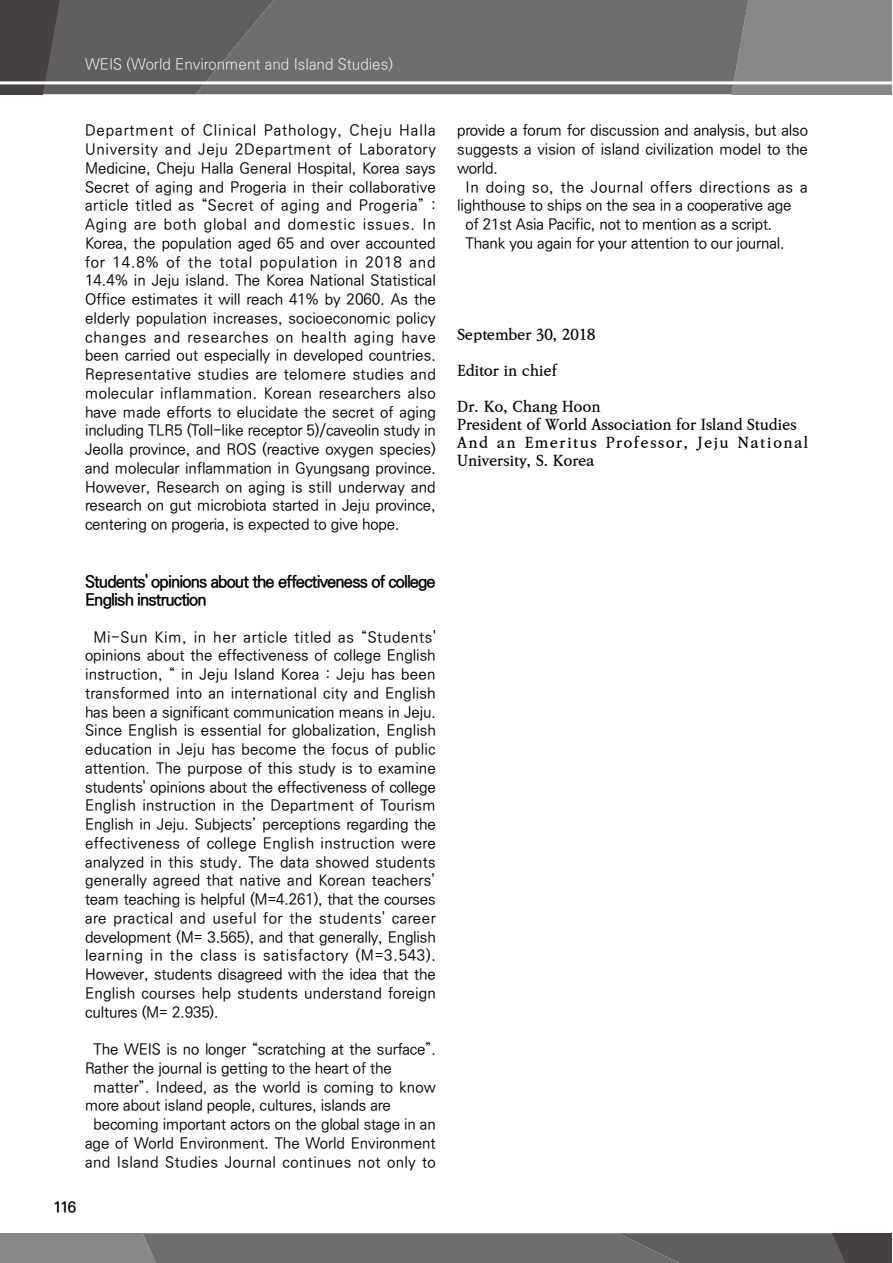
<style>
.page{position:relative;width:893px;height:1263px;background:#fff}
.page>*{position:absolute;margin:0;border:0;box-sizing:border-box;transform-origin:0 0}
.t1{font:700 16.5px/18.8px "Ko Pub Dotum";letter-spacing:-.05em;color:#000}
.t2{font:500 15px/18.8px "Ko Pub Dotum";letter-spacing:-.01em;color:#000;text-align:justify}
.t3{font:700 15px/18px "Ko Pub Batang";letter-spacing:-.01em;color:#000}
.t4{font:500 15px "Ko Pub Dotum";letter-spacing:.025em;color:#000}
.t5{font:500 15px "Ko Pub Dotum";letter-spacing:.01em;color:#000}
.t6{font:500 15px "Ko Pub Dotum";letter-spacing:.04em;color:#000}
.t7{font:300 15px "Ko Pub Dotum";color:#efefef}
.t8{font:700 15px "Ko Pub Dotum";color:#000}
</style>
<div class="page">
<div style="left:748px;top:0;width:144px;height:94px;background:#878787"></div>
<div style="left:274px;top:0;width:474px;height:94px;background:#6f6e6e"></div>
<svg style="left:0;top:0;width:274px;height:94px;background:#5d5b5b"></svg>
<hr style="left:0;top:81px;width:893px;height:3px;background:#fff">
<svg style="left:0;top:1233px;width:892px;height:30px;background:#6e6d6d"></svg>
<p class="t7" style="left:85px;top:57px;width:309px">WEIS (World Environment and Island Studies)</p>
<p class="t2" style="left:85px;top:122px;width:352px">Department of Clinical Pathology, Cheju Halla University and Jeju 2Department of Laboratory Medicine, Cheju Halla General Hospital, Korea says Secret of aging and Progeria in their collaborative article titled as “Secret of aging and Progeria” :<br>Aging are both global and domestic issues. In Korea, the population aged 65 and over accounted for 14.8% of the total population in 2018 and 14.4% in Jeju island. The Korea National Statistical Office estimates it will reach 41% by 2060. As the elderly population increases, socioeconomic policy changes and researches on health aging have been carried out especially in developed countries.<br>Representative studies are telomere studies and molecular inflammation. Korean researchers also have made efforts to elucidate the secret of aging including TLR5 (Toll-like receptor 5)/caveolin study in Jeolla province, and ROS (reactive oxygen species) and molecular inflammation in Gyungsang province.<br>However, Research on aging is still underway and research on gut microbiota started in Jeju province, centering on progeria, is expected to give hope.</p>
<p class="t1" style="left:85px;top:573px;width:352px">Students' opinions about the effectiveness of college<br>English instruction</p>
<p class="t2" style="left:85px;top:628px;width:352px;text-indent:9px">Mi-Sun Kim, in her article titled as “Students' opinions about the effectiveness of college English instruction, “ in Jeju Island Korea : Jeju has been transformed into an international city and English has been a significant communication means in Jeju.<br>Since English is essential for globalization, English education in Jeju has become the focus of public attention. The purpose of this study is to examine students' opinions about the effectiveness of college English instruction in the Department of Tourism English in Jeju. Subjects’ perceptions regarding the effectiveness of college English instruction were analyzed in this study. The data showed students generally agreed that native and Korean teachers’ team teaching is helpful (M=4.261), that the courses are practical and useful for the students' career development (M= 3.565), and that generally, English learning in the class is satisfactory (M=3.543).<br>However, students disagreed with the idea that the English courses help students understand foreign cultures (M= 2.935).</p>
<p class="t2" style="left:94px;top:1040px;width:344px">The WEIS is no longer “scratching at the surface”.</p>
<p class="t2" style="left:85px;top:1059px;width:308px">Rather the journal is getting to the heart of the</p>
<p class="t5" style="left:94px;top:1079px;width:344px">matter”. Indeed, as the world is coming to know</p>
<p class="t2" style="left:85px;top:1097px;width:307px">more about island people, cultures, islands are</p>
<p class="t2" style="left:94px;top:1115px;width:344px">becoming important actors on the global stage in an</p>
<p class="t2" style="left:85px;top:1134px;width:352px">age of World Environment. The World Environment</p>
<p class="t4" style="left:85px;top:1154px;width:352px">and Island Studies Journal continues not only to</p>
<p class="t8" style="left:54px;top:1199px;width:24px">116</p>
<p class="t2" style="left:457px;top:122px;width:352px">provide a forum for discussion and analysis, but also</p>
<p class="t2" style="left:457px;top:140px;width:352px">suggests a vision of island civilization model to the</p>
<p class="t2" style="left:457px;top:159px;width:42px">world.</p>
<p class="t6" style="left:466px;top:179px;width:344px">In doing so, the Journal offers directions as a</p>
<p class="t2" style="left:457px;top:197px;width:336px">lighthouse to ships on the sea in a cooperative age</p>
<p class="t2" style="left:466px;top:215px;width:308px">of 21st Asia Pacific, not to mention as a script.</p>
<p class="t2" style="left:466px;top:234px;width:321px">Thank you again for your attention to our journal.</p>
<p class="t3" style="left:457px;top:325px;width:140px">September 30, 2018</p>
<p class="t3" style="left:457px;top:361px;width:101px">Editor in chief</p>
<p class="t3" style="left:457px;top:397px;width:352px">Dr. Ko, Chang Hoon<br>President of World Association for Island Studies<br>And an Emeritus Professor, Jeju National<br>University, S. Korea</p>
</div>
